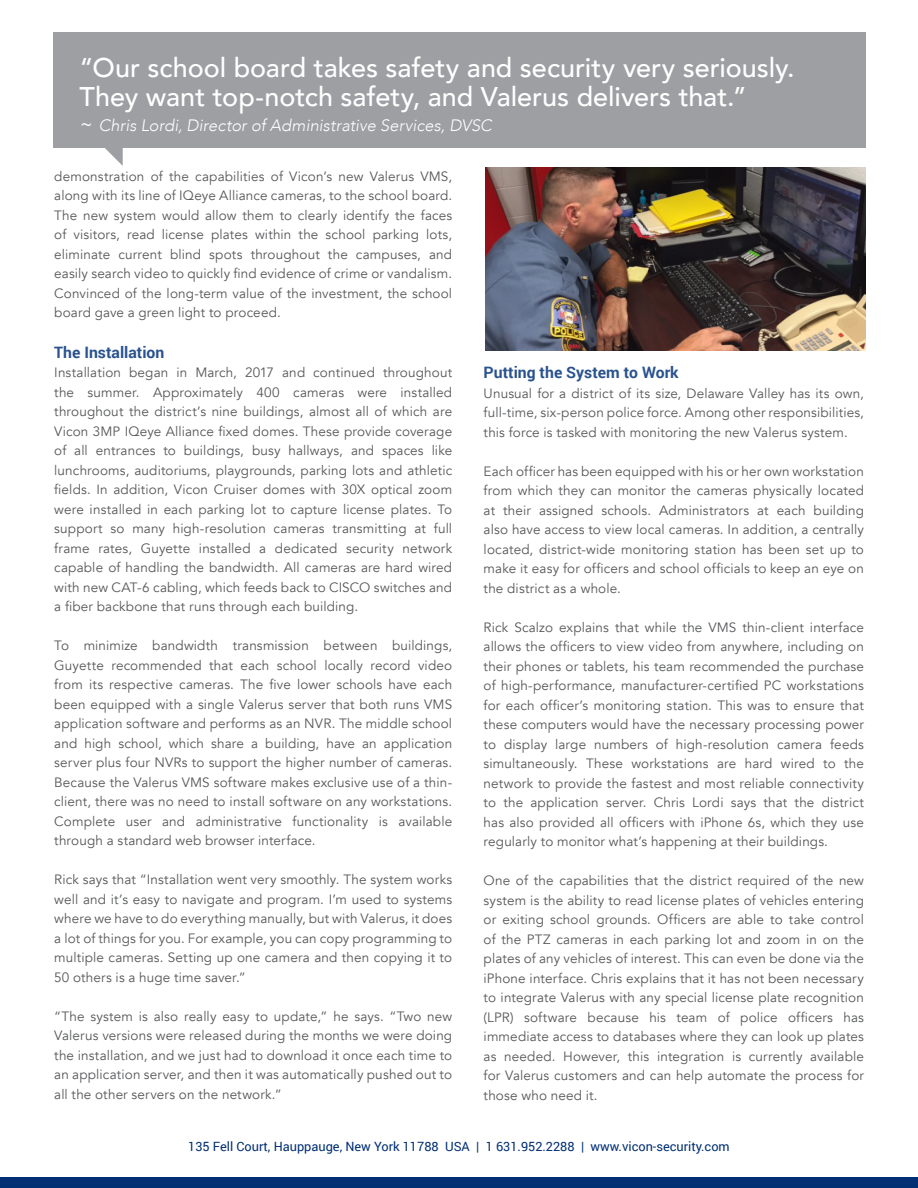
<style>
.page{position:relative;width:918px;height:1188px;background:#fff}
.page>*{position:absolute;margin:0;border:0;box-sizing:border-box;transform-origin:0 0}
.t1{font:500 27px/28.5px "Avenir";color:#fff}
.t2{font:italic 300 16.5px "Avenir";color:#fff}
.t3{font:700 15.75px "Roboto";color:#29528e}
.t4{font:13.5px/19.5px "Avenir";letter-spacing:.01em;color:#57585a;text-align:justify}
.t5{font:12.75px "Roboto";color:#002f73}
.s1{font-style:normal;font-size:21px}
</style>
<div class="page">
<div style="left:0;top:1177px;width:918px;height:11px;background:#002f73"></div>
<div style="left:53px;top:32px;width:812px;height:116px;background:#9d9fa2"></div>
<svg style="left:105px;top:148px;width:18px;height:18px"></svg>
<img style="left:485px;top:167px;width:380px;height:184px">
<p class="t1" style="left:80px;top:52px;width:717px">“Our school board takes safety and security very seriously.<br>They want top-notch safety, and Valerus delivers that.”</p>
<p class="t2" style="left:80px;top:116px;width:414px"><span class="s1">~</span> Chris Lordi, Director of Administrative Services, DVSC</p>
<p class="t4" style="left:54px;top:167px;width:399px">demonstration of the capabilities of Vicon’s new Valerus VMS, along with its line of IQeye Alliance cameras, to the school board.<br>The new system would allow them to clearly identify the faces of visitors, read license plates within the school parking lots, eliminate current blind spots throughout the campuses, and easily search video to quickly find evidence of crime or vandalism.<br>Convinced of the long-term value of the investment, the school board gave a green light to proceed.</p>
<p class="t3" style="left:54px;top:341px;width:112px">The Installation</p>
<p class="t4" style="left:54px;top:363px;width:399px">Installation began in March, 2017 and continued throughout the summer. Approximately 400 cameras were installed throughout the district’s nine buildings, almost all of which are Vicon 3MP IQeye Alliance fixed domes. These provide coverage of all entrances to buildings, busy hallways, and spaces like lunchrooms, auditoriums, playgrounds, parking lots and athletic fields. In addition, Vicon Cruiser domes with 30X optical zoom were installed in each parking lot to capture license plates. To support so many high-resolution cameras transmitting at full frame rates, Guyette installed a dedicated security network capable of handling the bandwidth. All cameras are hard wired with new CAT-6 cabling, which feeds back to CISCO switches and a fiber backbone that runs through each building.</p>
<p class="t4" style="left:54px;top:636px;width:399px">To minimize bandwidth transmission between buildings, Guyette recommended that each school locally record video from its respective cameras. The five lower schools have each been equipped with a single Valerus server that both runs VMS application software and performs as an NVR. The middle school and high school, which share a building, have an application server plus four NVRs to support the higher number of cameras.<br>Because the Valerus VMS software makes exclusive use of a thin&shy;client, there was no need to install software on any workstations.<br>Complete user and administrative functionality is available through a standard web browser interface.</p>
<p class="t4" style="left:54px;top:870px;width:399px">Rick says that “Installation went very smoothly. The system works well and it’s easy to navigate and program. I’m used to systems where we have to do everything manually, but with Valerus, it does a lot of things for you. For example, you can copy programming to multiple cameras. Setting up one camera and then copying it to 50 others is a huge time saver.”</p>
<p class="t4" style="left:54px;top:1007px;width:399px">“The system is also really easy to update,” he says. “Two new Valerus versions were released during the months we were doing the installation, and we just had to download it once each time to an application server, and then it was automatically pushed out to all the other servers on the network.”</p>
<p class="t3" style="left:484px;top:361px;width:197px">Putting the System to Work</p>
<p class="t4" style="left:484px;top:383px;width:382px">Unusual for a district of its size, Delaware Valley has its own, full-time, six-person police force. Among other responsibilities, this force is tasked with monitoring the new Valerus system.</p>
<p class="t4" style="left:484px;top:461px;width:382px">Each officer has been equipped with his or her own workstation from which they can monitor the cameras physically located at their assigned schools. Administrators at each building also have access to view local cameras. In addition, a centrally located, district-wide monitoring station has been set up to make it easy for officers and school officials to keep an eye on the district as a whole.</p>
<p class="t4" style="left:484px;top:617px;width:382px">Rick Scalzo explains that while the VMS thin-client interface allows the officers to view video from anywhere, including on their phones or tablets, his team recommended the purchase of high-performance, manufacturer-certified PC workstations for each officer’s monitoring station. This was to ensure that these computers would have the necessary processing power to display large numbers of high-resolution camera feeds simultaneously. These workstations are hard wired to the network to provide the fastest and most reliable connectivity to the application server. Chris Lordi says that the district has also provided all officers with iPhone 6s, which they use regularly to monitor what’s happening at their buildings.</p>
<p class="t4" style="left:484px;top:871px;width:382px">One of the capabilities that the district required of the new system is the ability to read license plates of vehicles entering or exiting school grounds. Officers are able to take control of the PTZ cameras in each parking lot and zoom in on the plates of any vehicles of interest. This can even be done via the iPhone interface. Chris explains that it has not been necessary to integrate Valerus with any special license plate recognition (LPR) software because his team of police officers has immediate access to databases where they can look up plates as needed. However, this integration is currently available for Valerus customers and can help automate the process for those who need it.</p>
<p class="t5" style="left:188px;top:1137px;width:543px">135 Fell Court, Hauppauge, New York 11788 USA | 1 631.952.2288 | www.vicon-security.com</p>
</div>
